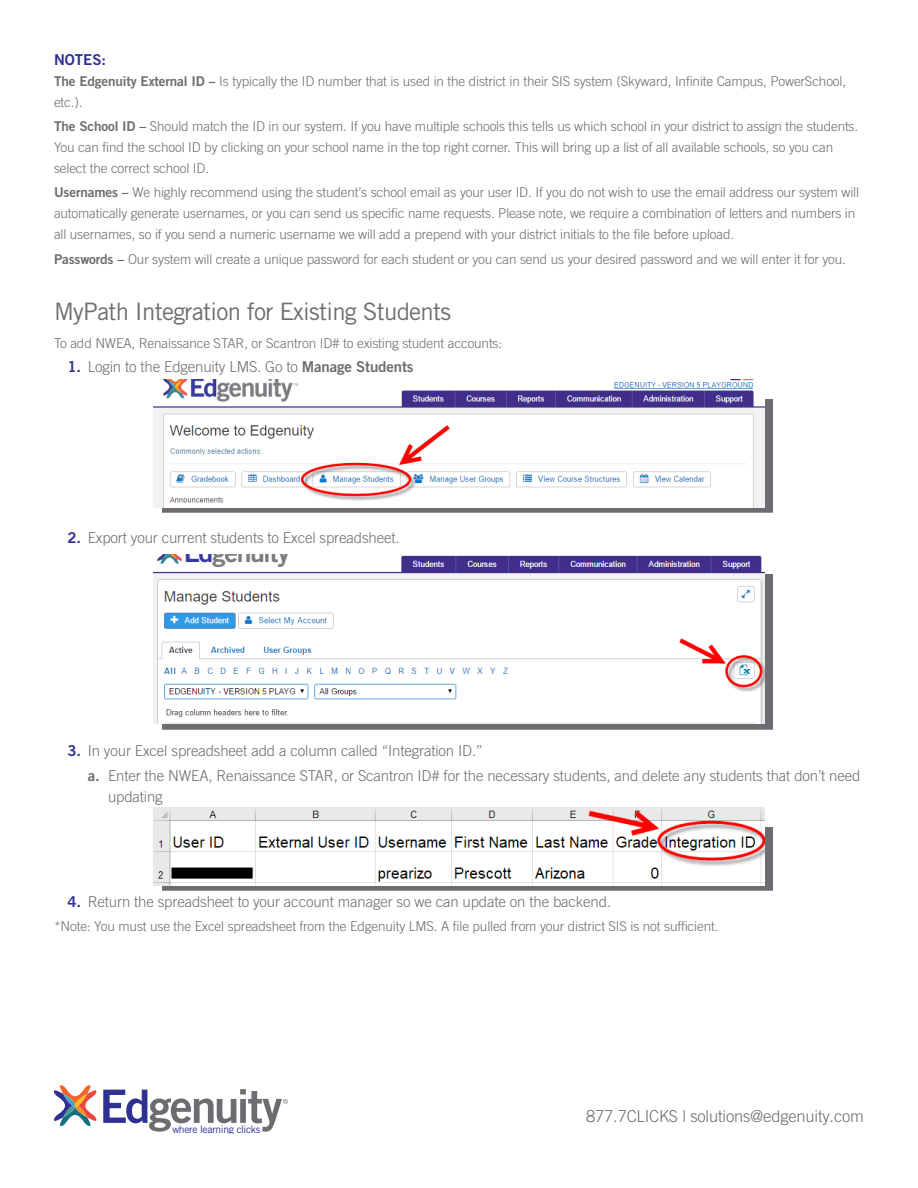
<style>
.page{position:relative;width:918px;height:1188px;background:#fff}
.page>*{position:absolute;margin:0;border:0;box-sizing:border-box;transform-origin:0 0}
.Subheader{font:24px "Trade Gothic LT Pro";letter-spacing:-.03em;color:#6c6d70}
.t1{font:300 16.5px "Trade Gothic LT Pro";letter-spacing:-.01em;color:#6c6d70}
.t2{font:300 15px/21px "Trade Gothic LT Pro";letter-spacing:-.01em;color:#6c6d70}
.Tertiary_Headers{font:15px "Trade Gothic LT Pro Bd 2";color:#2e3092}
.t3{font:300 13.5px/21px "Trade Gothic LT Pro";letter-spacing:-.01em;color:#6c6d70}
.t4{font:10.35px "Trade Gothic LT Std";letter-spacing:-.03em;color:#2e3092}
.s1{font-family:"Trade Gothic LT Pro Bd 2";font-weight:400}
.s2{font-family:"Trade Gothic LT Pro Bd 2";font-weight:400;color:#2e3092}
</style>
<div class="page">
<svg style="left:54px;top:1085px;width:43px;height:41px"></svg>
<svg style="left:103px;top:1089px;width:185px;height:43px"></svg>
<svg style="left:162px;top:399px;width:611px;height:113px;fill:#6c6d70"></svg>
<img style="left:154px;top:380px;width:610px;height:127px">
<div style="left:162px;top:574px;width:611px;height:155px;background:#6c6d70"></div>
<img style="left:154px;top:555px;width:610px;height:169px">
<svg style="left:162px;top:827px;width:611px;height:63px;fill:#6c6d70"></svg>
<img style="left:154px;top:808px;width:610px;height:77px">
<p class="Tertiary_Headers" style="left:54px;top:50px;width:54px">NOTES:</p>
<p class="t3" style="left:54px;top:70px;width:794px"><span class="s1">The Edgenuity External ID –</span> Is typically the ID number that is used in the district in their SIS system (Skyward, Infinite Campus, PowerSchool, etc.).</p>
<p class="t3" style="left:54px;top:116px;width:806px"><span class="s1">The School ID –</span> Should match the ID in our system. If you have multiple schools this tells us which school in your district to assign the students.<br>You can find the school ID by clicking on your school name in the top right corner. This will bring up a list of all available schools, so you can select the correct school ID.</p>
<p class="t3" style="left:54px;top:182px;width:807px"><span class="s1">Usernames –</span> We highly recommend using the student’s school email as your user ID. If you do not wish to use the email address our system will automatically generate usernames, or you can send us specific name requests. Please note, we require a combination of letters and numbers in all usernames, so if you send a numeric username we will add a prepend with your district initials to the file before upload.</p>
<p class="t3" style="left:54px;top:248px;width:794px"><span class="s1">Passwords –</span> Our system will create a unique password for each student or you can send us your desired password and we will enter it for you.</p>
<p class="Subheader" style="left:54px;top:297px;width:399px">MyPath Integration for Existing Students</p>
<p class="t3" style="left:54px;top:332px;width:450px">To add NWEA, Renaissance STAR, or Scantron ID# to existing student accounts:</p>
<p class="t2" style="left:68px;top:356px;width:348px"><span class="s2">1.</span> Login to the Edgenuity LMS. Go to <span class="s1">Manage Students</span></p>
<p class="t2" style="left:68px;top:527px;width:334px"><span class="s2">2.</span> Export your current students to Excel spreadsheet.</p>
<p class="t2" style="left:68px;top:740px;width:417px"><span class="s2">3.</span> In your Excel spreadsheet add a column called “Integration ID.”</p>
<p class="t2" style="left:108px;top:765px;width:754px;text-indent:-20px"><span class="s1">a.</span> Enter the NWEA, Renaissance STAR, or Scantron ID# for the necessary students, and delete any students that don’t need updating</p>
<p class="t2" style="left:68px;top:891px;width:545px"><span class="s2">4.</span> Return the spreadsheet to your account manager so we can update on the backend.</p>
<p class="t3" style="left:54px;top:915px;width:666px">*Note: You must use the Excel spreadsheet from the Edgenuity LMS. A file pulled from your district SIS is not sufficient.</p>
<p class="t4" style="left:172px;top:1123px;width:89px">where learning clicks</p>
<p class="t1" style="left:586px;top:1106px;width:279px">877.7CLICKS | solutions@edgenuity.com</p>
</div>
